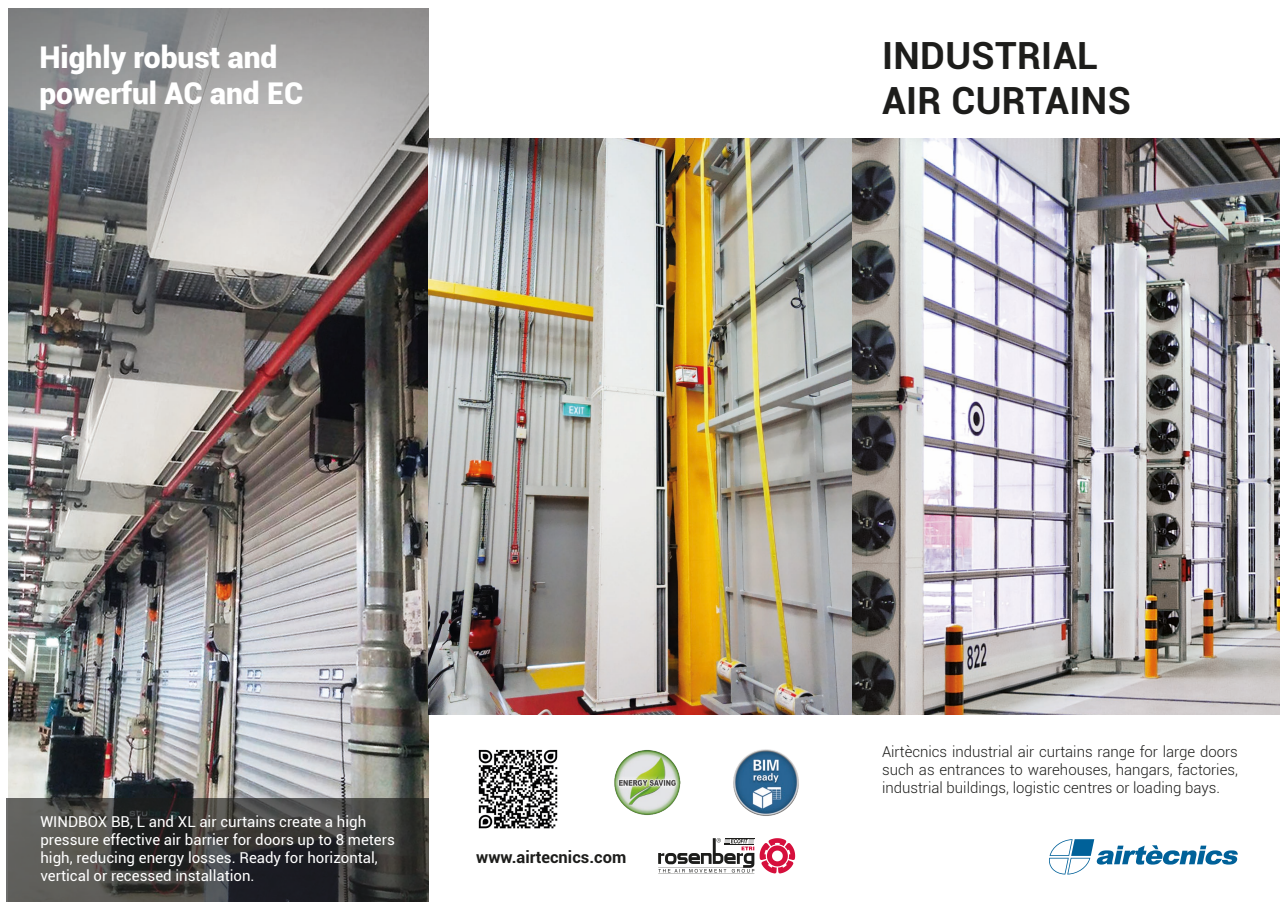
<style>
.page{position:relative;width:1280px;height:910px;background:#fff}
.page>*{position:absolute;margin:0;border:0;box-sizing:border-box;transform-origin:0 0}
.t1{font:700 37.5px/45px "Roboto";letter-spacing:.01em;color:#1d1d1b}
.t2{font:900 30px/36px "Roboto";color:#fff}
.t3{font:700 16.5px "Roboto";color:#1d1d1b}
.t4{font:15px/18px "Roboto";color:#fff}
.t5{font:300 15px/18px "Roboto";color:#1d1d1b;text-align:justify}
</style>
<div class="page">
<img style="left:9px;top:9px;width:420px;height:789px">
<img style="left:478px;top:749px;width:80px;height:80px">
<hr style="left:658px;top:873px;width:96px;height:1px;background:#1d1d1b">
<svg style="left:760px;top:838px;width:35px;height:35px"></svg>
<svg style="left:658px;top:838px;width:96px;height:34px"></svg>
<img style="left:733px;top:749px;width:66px;height:67px">
<img style="left:614px;top:750px;width:66px;height:65px">
<svg style="left:1049px;top:839px;width:189px;height:35px"></svg>
<svg style="left:6px;top:798px;width:423px;height:103px;background:#3d3d3b"></svg>
<img style="left:851px;top:138px;width:429px;height:576px">
<img style="left:429px;top:138px;width:422px;height:576px">
<h2 class="t2" style="left:39px;top:38px;width:265px">Highly robust and powerful AC and EC</h2>
<p class="t4" style="left:40px;top:812px;width:356px">WINDBOX BB, L and XL air curtains create a high pressure effective air barrier for doors up to 8 meters high, reducing energy losses. Ready for horizontal, vertical or recessed installation.</p>
<p class="t3" style="left:476px;top:845px;width:151px">www.airtecnics.com</p>
<h1 class="t1" style="left:882px;top:32px;width:250px">INDUSTRIAL<br>AIR CURTAINS</h1>
<p class="t5" style="left:882px;top:742px;width:357px">Airtècnics industrial air curtains range for large doors such as entrances to warehouses, hangars, factories, industrial buildings, logistic centres or loading bays.</p>
</div>
